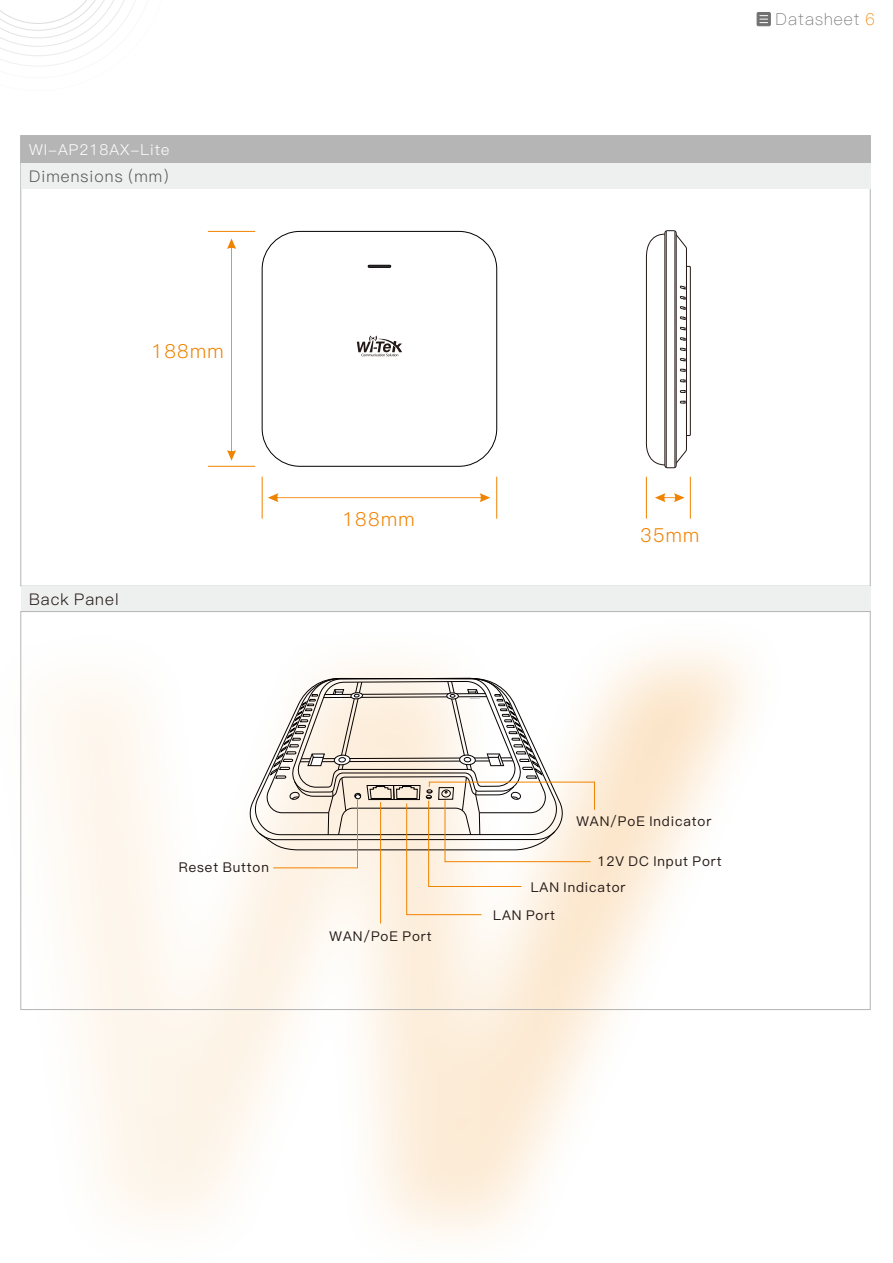
<style>
.page{position:relative;width:893px;height:1263px;background:#fff}
.page>*{position:absolute;margin:0;border:0;box-sizing:border-box;transform-origin:0 0}
.t1{font:19.2px "Ping Fang SC Regular";letter-spacing:.065em;color:#f08300}
.t2{font:16.5px "Ping Fang SC Light";letter-spacing:.065em;color:#717171}
.t3{font:16.05px "Ping Fang SC Regular";letter-spacing:.065em;color:#595857}
.t4{font:16.05px "Ping Fang SC Regular";letter-spacing:.065em;color:#231916}
.t5{font:15px "Ping Fang SC Regular";letter-spacing:.065em;color:#fff}
.t6{font:13.5px "Ping Fang SC Medium";letter-spacing:.065em;color:#231916}
.s1{color:#f08300}
</style>
<div class="page">
<svg style="left:0;top:0;width:136px;height:66px"></svg>
<svg style="left:757px;top:12px;width:14px;height:14px"></svg>
<svg style="left:760px;top:15px;width:8px;height:8px"></svg>
<div style="left:20px;top:135px;width:851px;height:29px;background:#b5b5b6"></div>
<div style="left:21px;top:163px;width:849px;height:25px;background:#eeefef"></div>
<div style="left:21px;top:586px;width:849px;height:26px;background:#eeefef"></div>
<hr style="left:380px;top:802px;width:1px;height:121px;background:#f08300">
<svg style="left:259px;top:678px;width:336px;height:237px"></svg>
<hr style="left:208px;top:231px;width:47px;height:1px;background:#f08300">
<hr style="left:208px;top:466px;width:47px;height:1px;background:#f08300">
<svg style="left:227px;top:238px;width:9px;height:223px"></svg>
<hr style="left:262px;top:477px;width:1px;height:42px;background:#f08300">
<hr style="left:496px;top:477px;width:1px;height:42px;background:#f08300">
<svg style="left:268px;top:493px;width:222px;height:9px"></svg>
<svg style="left:645px;top:231px;width:46px;height:237px"></svg>
<hr style="left:646px;top:477px;width:1px;height:42px;background:#f08300">
<svg style="left:655px;top:493px;width:30px;height:9px"></svg>
<hr style="left:690px;top:477px;width:1px;height:42px;background:#f08300">
<div style="left:262px;top:231px;width:235px;height:235px;background:#fff;border:1px solid #060101;border-radius:38px"></div>
<div style="left:368px;top:265px;width:23px;height:3px;background:#343435;border:1px solid #060101"></div>
<svg style="left:357px;top:336px;width:45px;height:20px"></svg>
<p class="t5" style="left:29px;top:142px;width:142px">WI-AP218AX-Lite</p>
<p class="t3" style="left:29px;top:168px;width:141px">Dimensions (mm)</p>
<h1 class="t1" style="left:152px;top:341px;width:74px">188mm</h1>
<p class="t4" style="left:29px;top:591px;width:91px">Back Panel</p>
<h1 class="t1" style="left:342px;top:509px;width:74px">188mm</h1>
<p class="t2" style="left:776px;top:11px;width:101px">Datasheet <span class="s1">6</span></p>
<h1 class="t1" style="left:640px;top:526px;width:61px">35mm</h1>
<p class="t6" style="left:179px;top:860px;width:92px">Reset Button</p>
<p class="t6" style="left:330px;top:930px;width:103px">WAN/PoE Port</p>
<p class="t6" style="left:576px;top:815px;width:136px">WAN/PoE Indicator</p>
<p class="t6" style="left:597px;top:854px;width:125px">12V DC Input Port</p>
<p class="t6" style="left:531px;top:880px;width:96px">LAN Indicator</p>
<p class="t6" style="left:493px;top:908px;width:63px">LAN Port</p>
</div>
